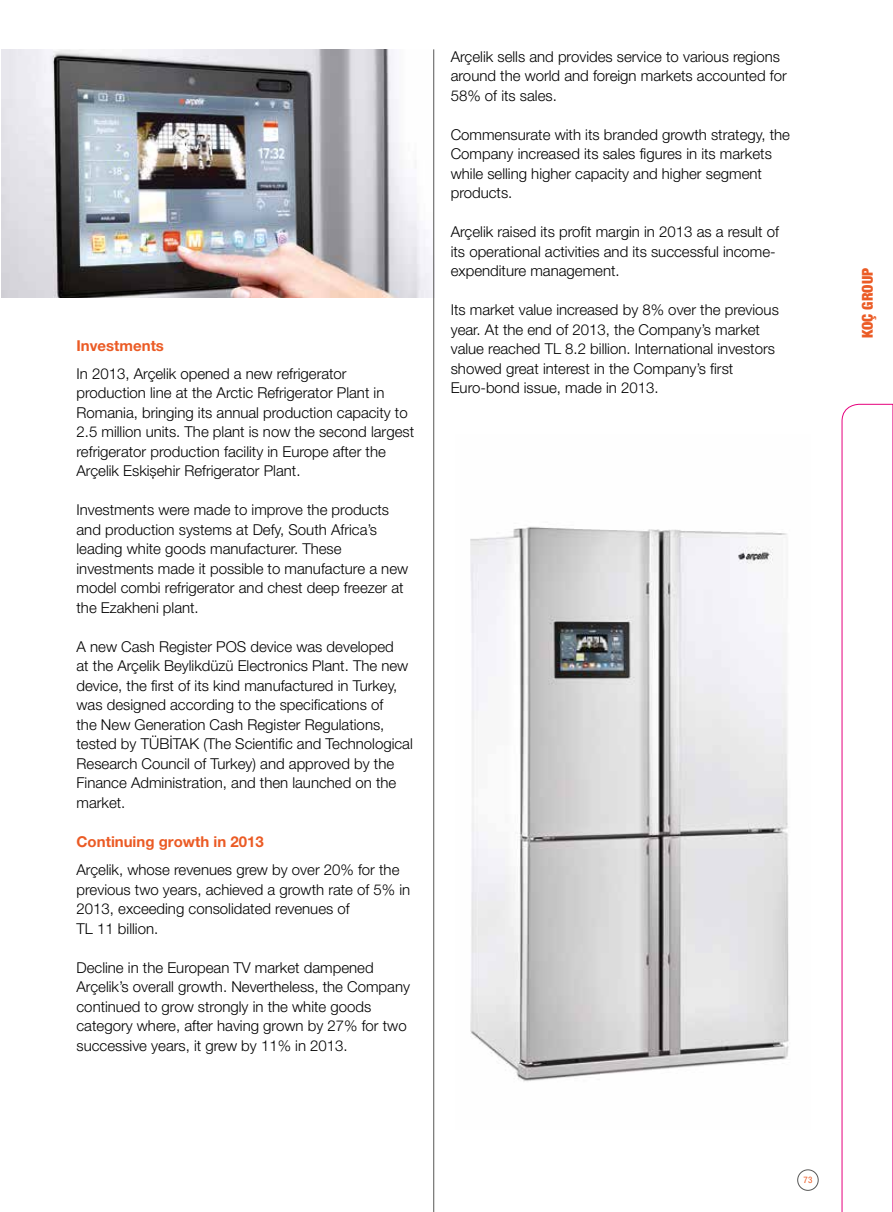
<style>
.page{position:relative;width:893px;height:1212px;background:#fff}
.page>*{position:absolute;margin:0;border:0;box-sizing:border-box;transform-origin:0 0}
.t1{font:300 15px/19.5px "Helvetica Neue LT Pro";color:#000}
.t2{font:700 15px "Helvetica Neue LT Pro";color:#eb5b25}
.t3{font:900 condensed 15px "Helvetica Neue LT Pro";color:#eb5b25}
.t4{font:condensed 9px "Helvetica Neue LT Pro";color:#eb5b25}
</style>
<div class="page">
<svg style="left:842px;top:404px;width:51px;height:808px"></svg>
<img style="left:470px;top:526px;width:319px;height:556px">
<img style="left:1px;top:49px;width:432px;height:249px">
<hr style="left:433px;top:49px;width:1px;height:1163px;background:#575756">
<div style="left:797px;top:1169px;width:22px;height:22px;border:1px solid #575756;border-radius:50%"></div>
<p class="t2" style="left:77px;top:336px;width:89px">Investments</p>
<p class="t1" style="left:77px;top:363px;width:339px">In 2013, Arçelik opened a new refrigerator production line at the Arctic Refrigerator Plant in Romania, bringing its annual production capacity to 2.5 million units. The plant is now the second largest refrigerator production facility in Europe after the Arçelik Eskişehir Refrigerator Plant.</p>
<p class="t1" style="left:77px;top:500px;width:333px">Investments were made to improve the products and production systems at Defy, South Africa’s leading white goods manufacturer. These investments made it possible to manufacture a new model combi refrigerator and chest deep freezer at the Ezakheni plant.</p>
<p class="t1" style="left:77px;top:636px;width:338px">A new Cash Register POS device was developed<br>at the Arçelik Beylikdüzü Electronics Plant. The new device, the first of its kind manufactured in Turkey, was designed according to the specifications of<br>the New Generation Cash Register Regulations, tested by TÜBİTAK (The Scientific and Technological Research Council of Turkey) and approved by the Finance Administration, and then launched on the market.</p>
<p class="t2" style="left:77px;top:832px;width:189px">Continuing growth in 2013</p>
<p class="t1" style="left:77px;top:859px;width:335px">Arçelik, whose revenues grew by over 20% for the previous two years, achieved a growth rate of 5% in 2013, exceeding consolidated revenues of<br>TL 11 billion.</p>
<p class="t1" style="left:77px;top:957px;width:335px">Decline in the European TV market dampened Arçelik’s overall growth. Nevertheless, the Company continued to grow strongly in the white goods category where, after having grown by 27% for two successive years, it grew by 11% in 2013.</p>
<p class="t1" style="left:451px;top:46px;width:337px">Arçelik sells and provides service to various regions around the world and foreign markets accounted for<br>58% of its sales.</p>
<p class="t1" style="left:451px;top:124px;width:341px">Commensurate with its branded growth strategy, the Company increased its sales figures in its markets while selling higher capacity and higher segment products.</p>
<p class="t1" style="left:451px;top:222px;width:330px">Arçelik raised its profit margin in 2013 as a result of its operational activities and its successful income&shy;expenditure management.</p>
<p class="t1" style="left:451px;top:300px;width:330px">Its market value increased by 8% over the previous year. At the end of 2013, the Company’s market value reached TL 8.2 billion. International investors showed great interest in the Company’s first Euro-bond issue, made in 2013.</p>
<p class="t4" style="left:803px;top:1175px;width:10px">73</p>
<p class="t3" style="left:858px;top:338px;width:72px;rotate:-90deg">KOÇ GROUP</p>
</div>
